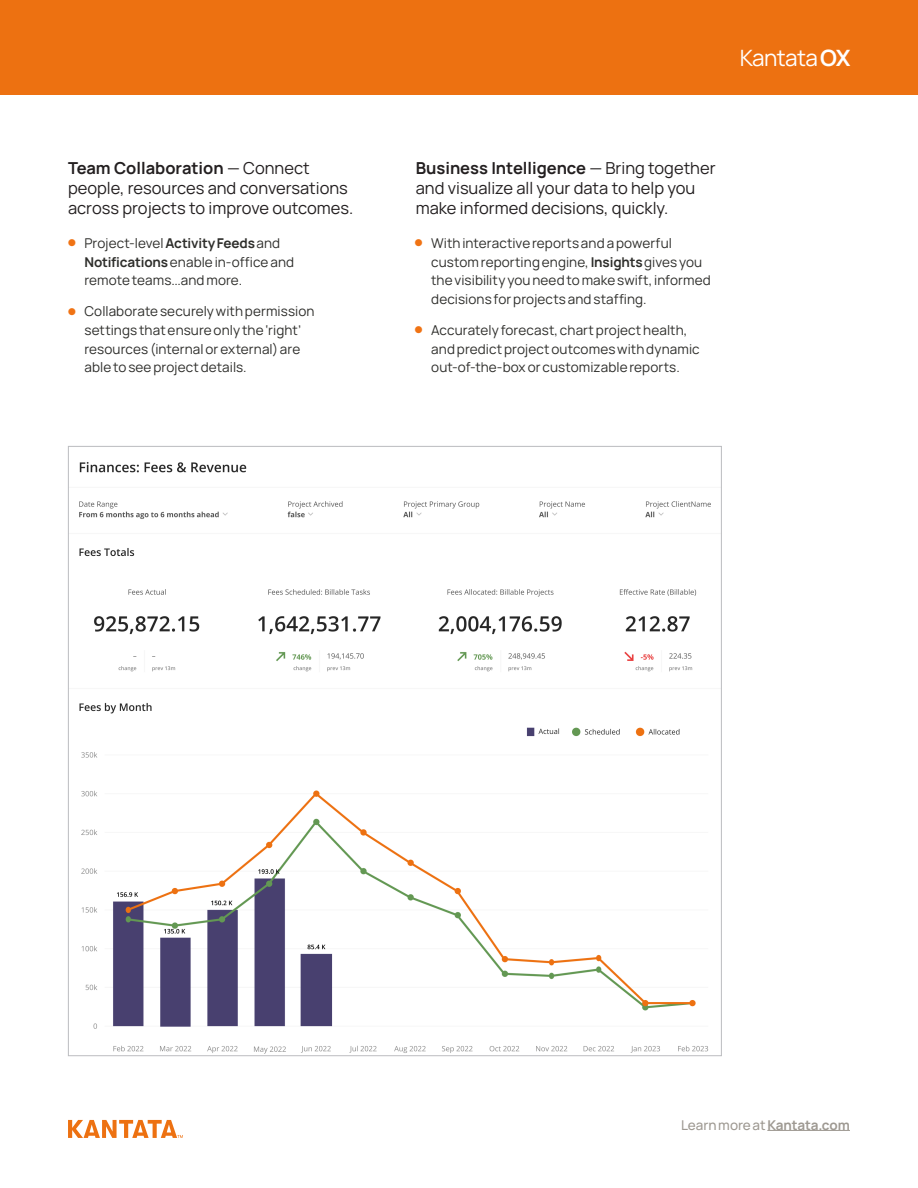
<style>
.page{position:relative;width:918px;height:1188px;background:#fff}
.page>*{position:absolute;margin:0;border:0;box-sizing:border-box;transform-origin:0 0}
.t1{font:22.5px "Manrope";letter-spacing:-.025em;color:#fff}
.Paragraph_Style_2{font:16.5px/19.8px "Manrope";color:#231f20}
.t2{font:13.5px/18.8px "Manrope";letter-spacing:.01em;color:#2e2e2b}
.t3{font:500 13.5px "Manrope";color:#9e9992}
.s1{font-weight:700}
.s2{color:#f07314}
</style>
<div class="page">
<div style="left:0;top:0;width:918px;height:94px;background:#ed7111"></div>
<hr style="left:767px;top:1130px;width:83px;height:1px;background:#9e9992">
<svg style="left:68px;top:1120px;width:115px;height:18px"></svg>
<img style="left:79px;top:462px;width:632px;height:592px">
<p class="Paragraph_Style_2" style="left:68px;top:158px;width:287px"><span class="s1">Team Collaboration</span> — Connect people, resources and conversations across projects to improve outcomes.</p>
<p class="t2" style="left:85px;top:233px;width:211px;text-indent:-16px"><span class="s2">●</span> Project-level <span class="s1">Activity Feeds</span> and<br><span class="s1">Notifications</span> enable in-office and remote teams...and more.</p>
<p class="t2" style="left:85px;top:301px;width:232px;text-indent:-16px"><span class="s2">●</span> Collaborate securely with permission settings that ensure only the ‘right’ resources (internal or external) are able to see project details.</p>
<h1 class="t1" style="left:740px;top:42px;width:112px">Kantata <span class="s1">OX</span></h1>
<p class="Paragraph_Style_2" style="left:416px;top:158px;width:301px"><span class="s1">Business Intelligence</span> — Bring together and visualize all your data to help you make informed decisions, quickly.</p>
<p class="t2" style="left:431px;top:233px;width:281px;text-indent:-16px"><span class="s2">●</span> With interactive reports and a powerful custom reporting engine, <span class="s1">Insights</span> gives you the visibility you need to make swift, informed decisions for projects and staffing.</p>
<p class="t2" style="left:431px;top:320px;width:270px;text-indent:-16px"><span class="s2">●</span> Accurately forecast, chart project health, and predict project outcomes with dynamic out-of-the-box or customizable reports.</p>
<p class="t3" style="left:681px;top:1115px;width:170px">Learn more at <span class="s1">Kantata.com</span></p>
</div>
